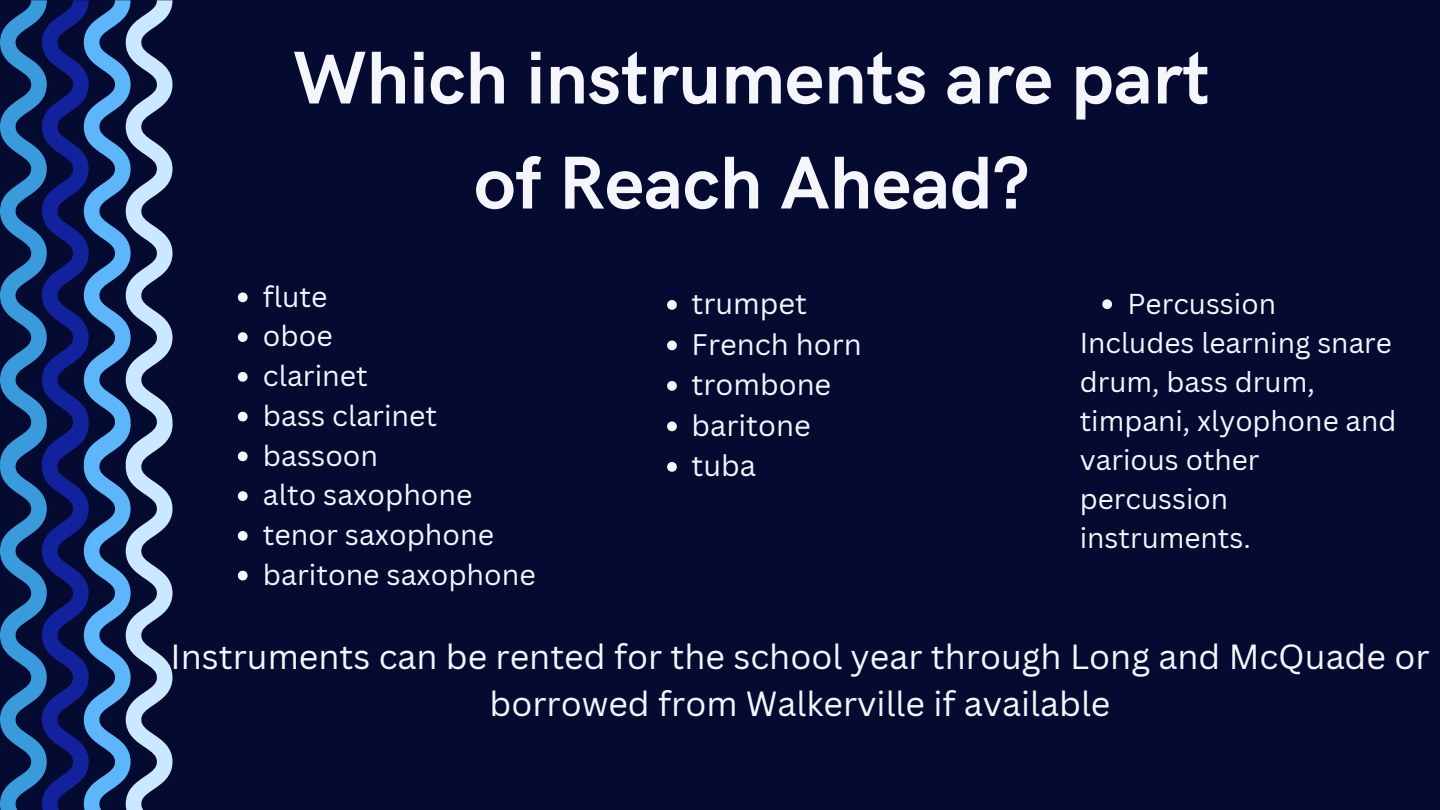
<style>
.page{position:relative;width:1440px;height:810px;background:#050a30}
.page>*{position:absolute;margin:0;border:0;box-sizing:border-box;transform-origin:0 0}
.t1{font:700 75px/105px "HK Grotesk";color:#f4f6fc;text-align:center}
.t2{font:34px/47.2px "Canva Sans";color:#f4f6fc;text-align:center}
.t3{font:29px "Canva Sans";color:#f4f6fc}
.t4{font:28.4px "Canva Sans";color:#f4f6fc}
.t5{font:28px/39px "Canva Sans";color:#f4f6fc}
</style>
<div class="page">
<svg style="left:0;top:0;width:172px;height:810px"></svg>
<svg style="left:238px;top:292px;width:10px;height:10px"></svg>
<svg style="left:238px;top:332px;width:10px;height:10px"></svg>
<svg style="left:238px;top:372px;width:10px;height:10px"></svg>
<svg style="left:238px;top:412px;width:10px;height:9px"></svg>
<svg style="left:238px;top:451px;width:10px;height:10px"></svg>
<svg style="left:238px;top:491px;width:10px;height:10px"></svg>
<svg style="left:238px;top:531px;width:10px;height:10px"></svg>
<svg style="left:238px;top:571px;width:10px;height:9px"></svg>
<svg style="left:667px;top:300px;width:10px;height:10px"></svg>
<svg style="left:667px;top:340px;width:10px;height:10px"></svg>
<svg style="left:667px;top:381px;width:10px;height:10px"></svg>
<svg style="left:667px;top:422px;width:10px;height:9px"></svg>
<svg style="left:667px;top:462px;width:10px;height:10px"></svg>
<svg style="left:1102px;top:299px;width:10px;height:10px"></svg>
<p class="t1" style="left:293px;top:28px;width:918px">Which instruments are part of Reach Ahead?</p>
<h1 class="t4" style="left:263px;top:276px;width:66px">flute</h1>
<p class="t4" style="left:263px;top:316px;width:71px">oboe</p>
<p class="t4" style="left:263px;top:356px;width:106px">clarinet</p>
<p class="t4" style="left:263px;top:396px;width:176px">bass clarinet</p>
<p class="t4" style="left:263px;top:435px;width:117px">bassoon</p>
<p class="t4" style="left:263px;top:475px;width:211px">alto saxophone</p>
<p class="t4" style="left:263px;top:515px;width:233px">tenor saxophone</p>
<p class="t4" style="left:263px;top:555px;width:274px">baritone saxophone</p>
<p class="t3" style="left:692px;top:283px;width:117px">trumpet</p>
<p class="t3" style="left:692px;top:324px;width:172px">French horn</p>
<p class="t3" style="left:692px;top:364px;width:141px">trombone</p>
<p class="t3" style="left:692px;top:405px;width:121px">baritone</p>
<p class="t3" style="left:692px;top:445px;width:66px">tuba</p>
<p class="t5" style="left:1127px;top:283px;width:150px">Percussion</p>
<p class="t5" style="left:1080px;top:322px;width:318px">Includes learning snare drum, bass drum, timpani, xlyophone and various other percussion instruments.</p>
<p class="t2" style="left:171px;top:632px;width:1260px">Instruments can be rented for the school year through Long and McQuade or borrowed from Walkerville if available</p>
</div>
